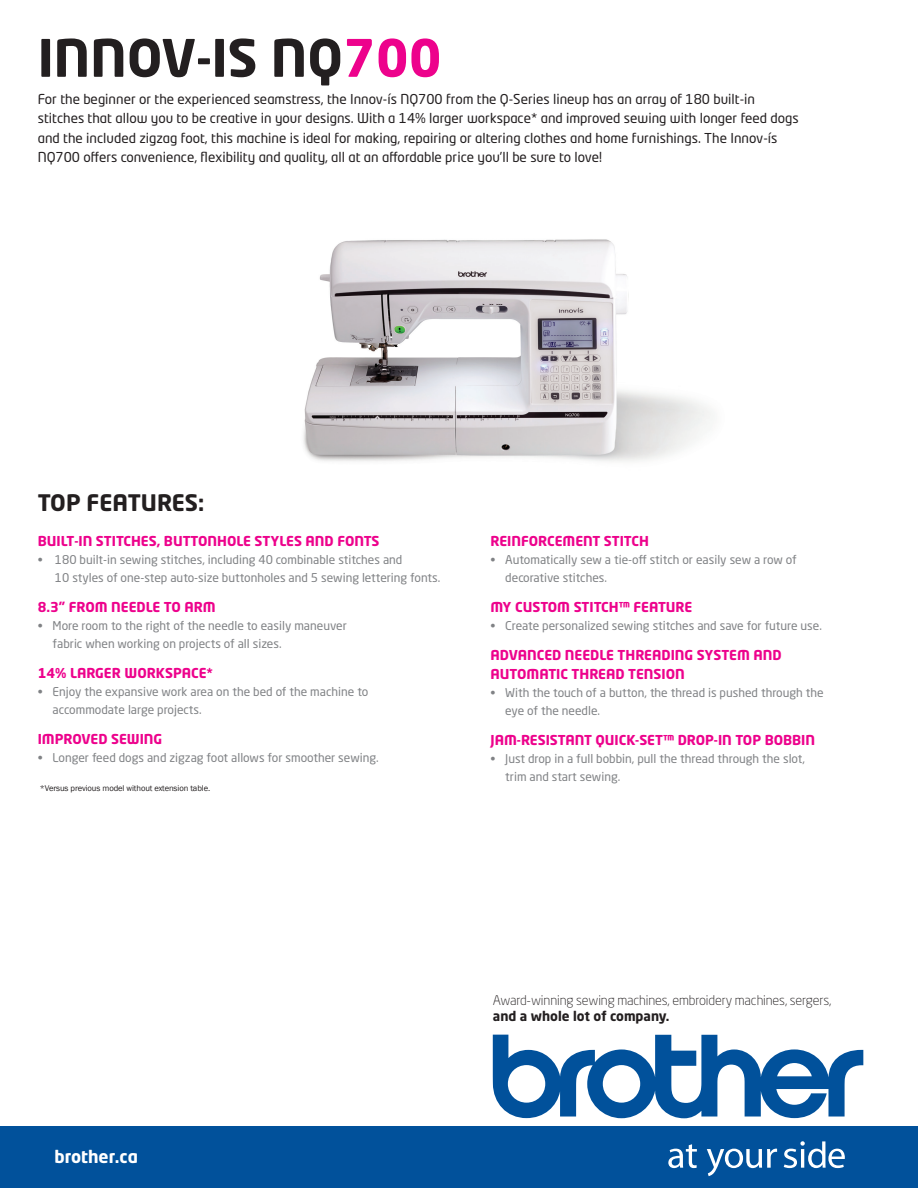
<style>
.page{position:relative;width:918px;height:1188px;background:#fff}
.page>*{position:absolute;margin:0;border:0;box-sizing:border-box;transform-origin:0 0}
.t1{font:700 51px "Neo Tech Std";color:#231f20}
.t2{font:700 22.5px "Neo Tech Std";color:#231f20}
.t3{font:700 17.25px "Neo Tech Std";color:#fff}
.t4{font:13.5px "Neo Tech Std";color:#231f20}
.t5{font:700 13.5px/19.5px "Neo Tech Std";color:#ed028c}
.t6{font:300 13.35px "Neo Sans Std";letter-spacing:-.01em;color:#231f20}
.t7{font:700 13.35px "Neo Sans Pro Cyr";color:#231f20}
.t8{font:12px/18px "Neo Sans Pro Cyr";color:#808285}
.t9{font:8.55px "Franklin Gothic";letter-spacing:-.01em;color:#231f20}
.s1{color:#ed028c}
</style>
<div class="page">
<img style="left:303px;top:239px;width:408px;height:223px">
<div style="left:0;top:1127px;width:918px;height:61px;background:#01519b"></div>
<svg style="left:493px;top:1035px;width:370px;height:83px"></svg>
<svg style="left:668px;top:1144px;width:29px;height:24px"></svg>
<svg style="left:707px;top:1149px;width:70px;height:27px"></svg>
<svg style="left:784px;top:1141px;width:61px;height:27px"></svg>
<p class="t1" style="left:38px;top:25px;width:405px">INNOV-IS NQ<span class="s1">700</span></p>
<p class="t4" style="left:38px;top:91px;width:719px">For the beginner or the experienced seamstress, the Innov-ís NQ700 from the Q-Series lineup has an array of 180 built-in</p>
<p class="t4" style="left:38px;top:110px;width:763px">stitches that allow you to be creative in your designs. With a 14% larger workspace* and improved sewing with longer feed dogs</p>
<p class="t4" style="left:38px;top:130px;width:741px">and the included zigzag foot, this machine is ideal for making, repairing or altering clothes and home furnishings. The Innov-ís</p>
<p class="t4" style="left:38px;top:149px;width:566px">NQ700 offers convenience, flexibility and quality, all at an affordable price you’ll be sure to love!</p>
<p class="t2" style="left:38px;top:488px;width:168px">TOP FEATURES:</p>
<p class="t5" style="left:38px;top:530px;width:343px">BUILT-IN STITCHES, BUTTONHOLE STYLES AND FONTS</p>
<p class="t8" style="left:55px;top:550px;width:387px;text-indent:-17px">• 180 built-in sewing stitches, including 40 combinable stitches and<br>10 styles of one-step auto-size buttonholes and 5 sewing lettering fonts.</p>
<p class="t5" style="left:38px;top:596px;width:180px">8.3” FROM NEEDLE TO ARM</p>
<p class="t8" style="left:38px;top:616px;width:311px">• More room to the right of the needle to easily maneuver</p>
<p class="t8" style="left:53px;top:634px;width:230px">fabric when working on projects of all sizes.</p>
<p class="t5" style="left:38px;top:662px;width:177px">14% LARGER WORKSPACE*</p>
<p class="t8" style="left:53px;top:682px;width:317px;text-indent:-15px">• Enjoy the expansive work area on the bed of the machine to accommodate large projects.</p>
<p class="t5" style="left:38px;top:728px;width:126px">IMPROVED SEWING</p>
<p class="t8" style="left:38px;top:748px;width:342px">• Longer feed dogs and zigzag foot allows for smoother sewing.</p>
<p class="t9" style="left:40px;top:783px;width:172px">*Versus previous model without extension table.</p>
<p class="t5" style="left:490px;top:530px;width:160px">REINFORCEMENT STITCH</p>
<p class="t8" style="left:490px;top:550px;width:308px">• Automatically sew a tie-off stitch or easily sew a row of</p>
<p class="t8" style="left:505px;top:568px;width:103px">decorative stitches.</p>
<p class="t5" style="left:490px;top:596px;width:203px">MY CUSTOM STITCH™ FEATURE</p>
<p class="t8" style="left:490px;top:616px;width:333px">• Create personalized sewing stitches and save for future use.</p>
<p class="t5" style="left:490px;top:644px;width:293px">ADVANCED NEEDLE THREADING SYSTEM AND<br>AUTOMATIC THREAD TENSION</p>
<p class="t8" style="left:505px;top:683px;width:320px;text-indent:-15px">• With the touch of a button, the thread is pushed through the eye of the needle.</p>
<p class="t5" style="left:490px;top:730px;width:326px">JAM-RESISTANT QUICK-SET™ DROP-IN TOP BOBBIN</p>
<p class="t8" style="left:490px;top:749px;width:316px">• Just drop in a full bobbin, pull the thread through the slot,</p>
<p class="t8" style="left:505px;top:767px;width:116px">trim and start sewing.</p>
<p class="t3" style="left:54px;top:1145px;width:85px">brother.ca</p>
<p class="t6" style="left:493px;top:992px;width:340px">Award-winning sewing machines, embroidery machines, sergers,</p>
<p class="t7" style="left:493px;top:1007px;width:178px">and a whole lot of company.</p>
</div>
